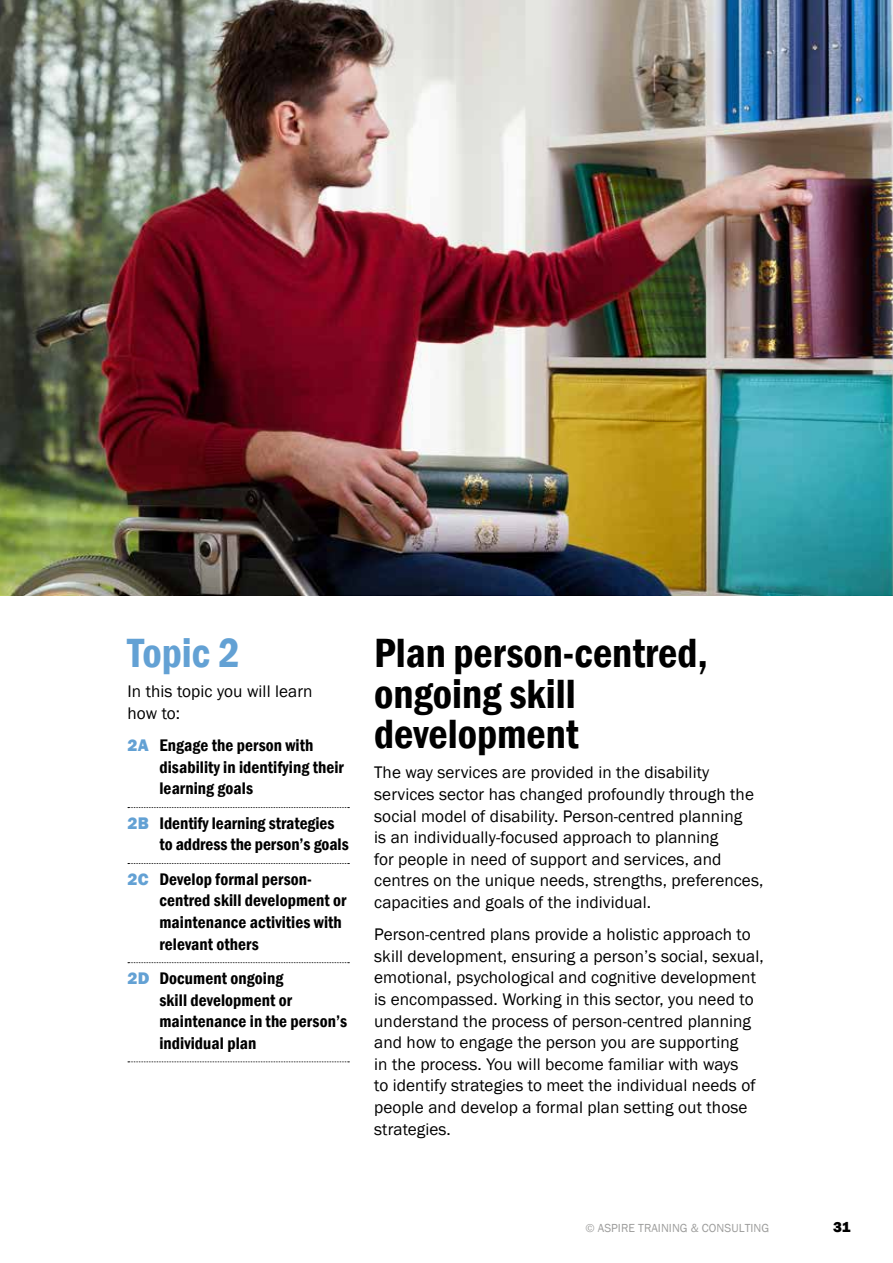
<style>
.page{position:relative;width:893px;height:1263px;background:#fff}
.page>*{position:absolute;margin:0;border:0;box-sizing:border-box;transform-origin:0 0}
.H0-topic{font:600 condensed 42px/40.5px "Franklin Gothic";color:#000}
.H0-topic_colour{font:600 condensed 42px "Franklin Gothic";color:#63a1d4}
.text{font:17.25px/21.6px "Franklin Gothic";letter-spacing:.005em;color:#000}
.Topic_list{font:600 condensed 17.25px/21.6px "Franklin Gothic";letter-spacing:.005em;color:#000}
.t1{font:800 15px "Franklin Gothic";color:#000}
.s1{font-weight:800;font-stretch:normal;color:#63a1d4}
</style>
<div class="page">
<img style="left:0;top:0;width:893px;height:595px">
<svg style="left:128px;top:807px;width:221px;height:1px"></svg>
<svg style="left:128px;top:863px;width:221px;height:1px"></svg>
<svg style="left:128px;top:962px;width:221px;height:1px"></svg>
<svg style="left:128px;top:1061px;width:221px;height:1px"></svg>
<p class="H0-topic_colour" style="left:128px;top:625px;width:114px">Topic 2</p>
<p class="text" style="left:128px;top:681px;width:187px">In this topic you will learn how to:</p>
<p class="Topic_list" style="left:159px;top:734px;width:186px;text-indent:-32px"><span class="s1">2A</span> Engage the person with disability in identifying their learning goals</p>
<p class="Topic_list" style="left:159px;top:812px;width:191px;text-indent:-32px"><span class="s1">2B</span> Identify learning strategies to address the person’s goals</p>
<p class="Topic_list" style="left:159px;top:868px;width:189px;text-indent:-32px"><span class="s1">2C</span> Develop formal person&shy;centred skill development or maintenance activities with relevant others</p>
<p class="Topic_list" style="left:159px;top:967px;width:189px;text-indent:-32px"><span class="s1">2D</span> Document ongoing<br>skill development or maintenance in the person’s individual plan</p>
<p class="H0-topic" style="left:374px;top:632px;width:335px">Plan person-centred, ongoing skill development</p>
<p class="text" style="left:374px;top:762px;width:391px">The way services are provided in the disability services sector has changed profoundly through the social model of disability. Person-centred planning<br>is an individually-focused approach to planning<br>for people in need of support and services, and centres on the unique needs, strengths, preferences, capacities and goals of the individual.</p>
<p class="text" style="left:374px;top:924px;width:391px">Person-centred plans provide a holistic approach to skill development, ensuring a person’s social, sexual, emotional, psychological and cognitive development is encompassed. Working in this sector, you need to understand the process of person-centred planning and how to engage the person you are supporting<br>in the process. You will become familiar with ways<br>to identify strategies to meet the individual needs of people and develop a formal plan setting out those strategies.</p>
<p class="t1" style="left:833px;top:1217px;width:19px">31</p>
</div>
